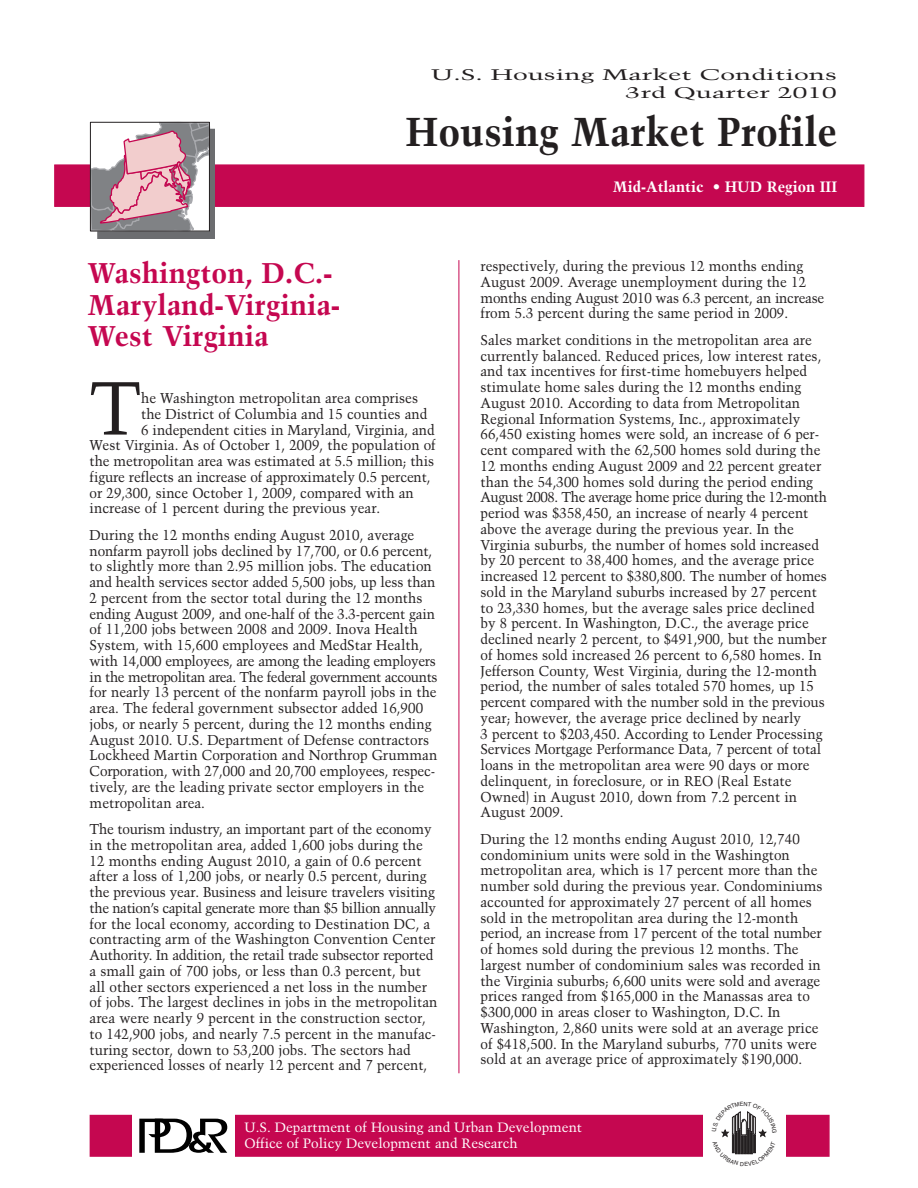
<style>
.page{position:relative;width:918px;height:1188px;background:#fff}
.page>*{position:absolute;margin:0;border:0;box-sizing:border-box;transform-origin:0 0}
.t1{font:75px "Trump Mediaeval";color:#231f20;scale:.95 1}
.t2{font:700 40.2px "Trump Mediaeval";color:#231f20}
.t3{font:700 28.5px/31.5px "Trump Mediaeval";color:#c50750}
.t4{font:15.3px "Trump Mediaeval";color:#231f20;scale:1.73 1}
.t5{font:700 15px "Trump Mediaeval";color:#fff}
.t6{font:14.25px/15.8px "Trump Mediaeval";color:#231f20;scale:.95 1}
.t7{font:13.5px/16.2px "Trump Mediaeval";color:#fff}
.s1{font-weight:400}
</style>
<div class="page">
<hr style="left:459px;top:260px;width:1px;height:813px;background:#c50750">
<div style="left:90px;top:1115px;width:740px;height:42px;background:#c50750;border:2px solid #c50750"></div>
<div style="left:132px;top:1099px;width:103px;height:75px;background:#fff"></div>
<div style="left:703px;top:1101px;width:82px;height:73px;background:#fff"></div>
<svg style="left:139px;top:1119px;width:88px;height:34px"></svg>
<div style="left:54px;top:165px;width:810px;height:42px;background:#c50750;border:1px solid #c50750"></div>
<div style="left:209px;top:129px;width:6px;height:109px;background:#6c6d70"></div>
<svg style="left:90px;top:122px;width:123px;height:116px"></svg>
<svg style="left:721px;top:1111px;width:46px;height:44px"></svg>
<p class="t4" style="left:431px;top:65px;width:236px">U.S. Housing Market Conditions</p>
<p class="t4" style="left:626px;top:84px;width:123px">3rd Quarter 2010</p>
<p class="t2" style="left:405px;top:107px;width:433px">Housing Market Profile</p>
<p class="t3" style="left:88px;top:257px;width:254px">Washington, D.C.-<br>Maryland-Virginia-<br>West Virginia</p>
<p class="t1" style="left:90px;top:363px;width:56px">T</p>
<p class="t6" style="left:141px;top:390px;width:293px">he Washington metropolitan area comprises</p>
<p class="t6" style="left:141px;top:406px;width:303px">the District of Columbia and 15 counties and</p>
<p class="t6" style="left:141px;top:422px;width:311px">6 independent cities in Maryland, Virginia, and</p>
<p class="t6" style="left:90px;top:437px;width:366px">West Virginia. As of October 1, 2009, the population of</p>
<p class="t6" style="left:90px;top:453px;width:364px">the metropolitan area was estimated at 5.5 million; this</p>
<p class="t6" style="left:90px;top:469px;width:361px">figure reflects an increase of approximately 0.5 percent,</p>
<p class="t6" style="left:90px;top:485px;width:343px">or 29,300, since October 1, 2009, compared with an</p>
<p class="t6" style="left:90px;top:500px;width:307px">increase of 1 percent during the previous year.</p>
<p class="t6" style="left:90px;top:527px;width:368px">During the 12 months ending August 2010, average nonfarm payroll jobs declined by 17,700, or 0.6 percent, to slightly more than 2.95 million jobs. The education and health services sector added 5,500 jobs, up less than 2 percent from the sector total during the 12 months ending August 2009, and one-half of the 3.3-percent gain of 11,200 jobs between 2008 and 2009. Inova Health System, with 15,600 employees and MedStar Health, with 14,000 employees, are among the leading employers in the metropolitan area. The federal government accounts for nearly 13 percent of the nonfarm payroll jobs in the area. The federal government subsector added 16,900 jobs, or nearly 5 percent, during the 12 months ending August 2010. U.S. Department of Defense contractors Lockheed Martin Corporation and Northrop Grumman Corporation, with 27,000 and 20,700 employees, respec&shy;tively, are the leading private sector employers in the metropolitan area.</p>
<p class="t6" style="left:90px;top:821px;width:368px">The tourism industry, an important part of the economy in the metropolitan area, added 1,600 jobs during the 12 months ending August 2010, a gain of 0.6 percent after a loss of 1,200 jobs, or nearly 0.5 percent, during the previous year. Business and leisure travelers visiting the nation’s capital generate more than $5 billion annually for the local economy, according to Destination DC, a contracting arm of the Washington Convention Center Authority. In addition, the retail trade subsector reported a small gain of 700 jobs, or less than 0.3 percent, but all other sectors experienced a net loss in the number of jobs. The largest declines in jobs in the metropolitan area were nearly 9 percent in the construction sector, to 142,900 jobs, and nearly 7.5 percent in the manufac&shy;turing sector, down to 53,200 jobs. The sectors had experienced losses of nearly 12 percent and 7 percent,</p>
<p class="t5" style="left:613px;top:177px;width:226px">Mid-Atlantic <span class="s1">•</span> HUD Region III</p>
<p class="t6" style="left:481px;top:258px;width:363px">respectively, during the previous 12 months ending August 2009. Average unemployment during the 12 months ending August 2010 was 6.3 percent, an increase from 5.3 percent during the same period in 2009.</p>
<p class="t6" style="left:481px;top:332px;width:366px">Sales market conditions in the metropolitan area are currently balanced. Reduced prices, low interest rates, and tax incentives for first-time homebuyers helped stimulate home sales during the 12 months ending August 2010. According to data from Metropolitan Regional Information Systems, Inc., approximately 66,450 existing homes were sold, an increase of 6 per&shy;cent compared with the 62,500 homes sold during the 12 months ending August 2009 and 22 percent greater than the 54,300 homes sold during the period ending August 2008. The average home price during the 12-month period was $358,450, an increase of nearly 4 percent above the average during the previous year. In the Virginia suburbs, the number of homes sold increased by 20 percent to 38,400 homes, and the average price increased 12 percent to $380,800. The number of homes sold in the Maryland suburbs increased by 27 percent to 23,330 homes, but the average sales price declined by 8 percent. In Washington, D.C., the average price declined nearly 2 percent, to $491,900, but the number of homes sold increased 26 percent to 6,580 homes. In Jefferson County, West Virginia, during the 12-month period, the number of sales totaled 570 homes, up 15 percent compared with the number sold in the previous year; however, the average price declined by nearly<br>3 percent to $203,450. According to Lender Processing Services Mortgage Performance Data, 7 percent of total loans in the metropolitan area were 90 days or more delinquent, in foreclosure, or in REO (Real Estate Owned) in August 2010, down from 7.2 percent in August 2009.</p>
<p class="t6" style="left:481px;top:831px;width:361px">During the 12 months ending August 2010, 12,740 condominium units were sold in the Washington metropolitan area, which is 17 percent more than the number sold during the previous year. Condominiums accounted for approximately 27 percent of all homes sold in the metropolitan area during the 12-month period, an increase from 17 percent of the total number of homes sold during the previous 12 months. The largest number of condominium sales was recorded in the Virginia suburbs; 6,600 units were sold and average prices ranged from $165,000 in the Manassas area to $300,000 in areas closer to Washington, D.C. In Washington, 2,860 units were sold at an average price of $418,500. In the Maryland suburbs, 770 units were sold at an average price of approximately $190,000.</p>
<p class="t7" style="left:244px;top:1119px;width:339px">U.S. Department of Housing and Urban Development<br>Office of Policy Development and Research</p>
</div>
